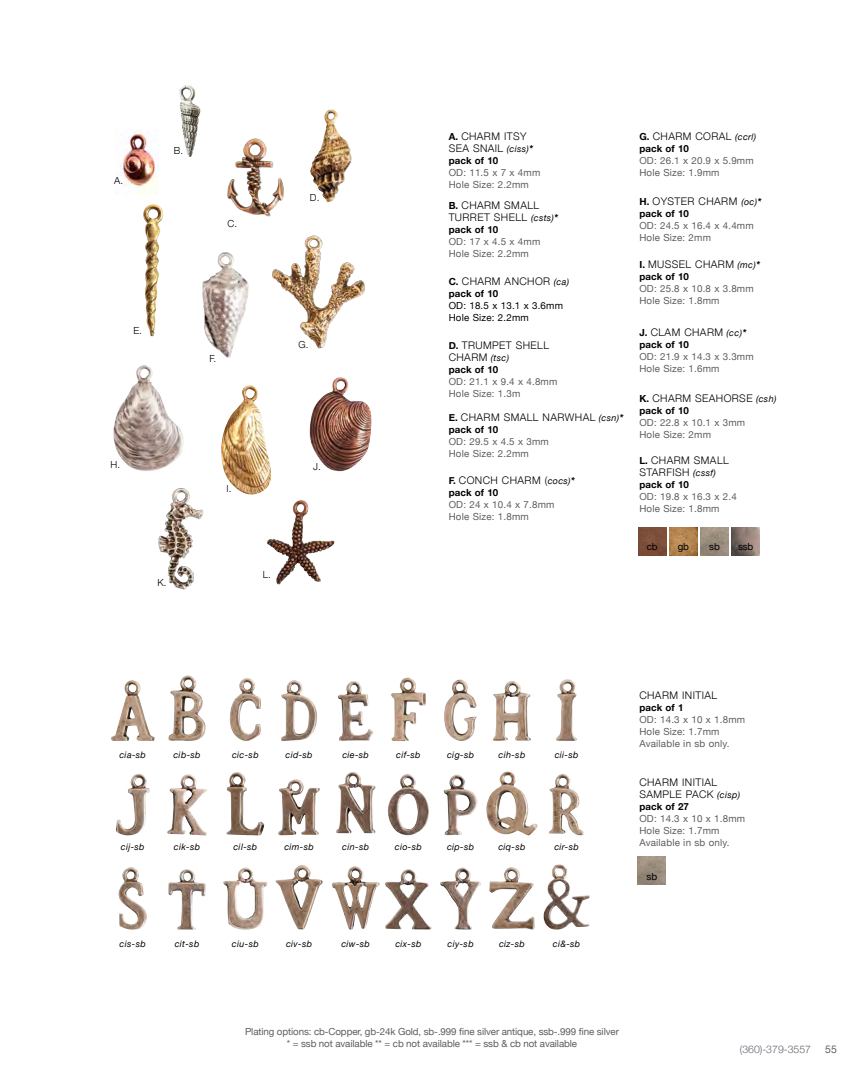
<style>
.page{position:relative;width:864px;height:1080px;background:#fff}
.page>*{position:absolute;margin:0;border:0;box-sizing:border-box;transform-origin:0 0}
.t1{font:300 10.5px/12px "Helvetica Neue";letter-spacing:.04em;color:#000}
.t2{font:300 10.5px "Helvetica Neue";color:#5f656d}
.t3{font:10.5px "Helvetica Neue";color:#5f656d}
.t4{font:9.75px/12px "Helvetica Neue";letter-spacing:.02em;color:#5d5d60}
.t5{font:9.75px/12px "Helvetica Neue";letter-spacing:-.01em;color:#5d5d60;text-align:center}
.t6{font:700 9.75px "Helvetica Neue";letter-spacing:.01em;color:#000}
.t7{font:9.75px/12px "Helvetica Neue";letter-spacing:.02em;color:#000}
.t8{font:300 9.75px "Helvetica Neue";color:#000}
.t9{font:italic 9px "Helvetica Neue";letter-spacing:.04em;color:#000}
.s1{font-weight:700;font-size:9.75px}
.s2{font-weight:400;font-style:italic;font-size:9px}
.s3{font-weight:700;font-style:italic;font-size:9.75px}
</style>
<div class="page">
<img style="left:310px;top:109px;width:42px;height:93px">
<img style="left:158px;top:488px;width:46px;height:102px">
<img style="left:267px;top:500px;width:54px;height:84px">
<img style="left:272px;top:235px;width:93px;height:114px">
<img style="left:227px;top:138px;width:57px;height:79px">
<img style="left:114px;top:365px;width:70px;height:106px">
<img style="left:310px;top:377px;width:61px;height:94px">
<img style="left:221px;top:385px;width:50px;height:110px">
<img style="left:202px;top:252px;width:47px;height:106px">
<img style="left:122px;top:133px;width:37px;height:61px">
<img style="left:179px;top:85px;width:21px;height:72px">
<img style="left:143px;top:204px;width:21px;height:133px">
<img style="left:638px;top:528px;width:28px;height:28px">
<img style="left:669px;top:528px;width:28px;height:28px">
<img style="left:701px;top:528px;width:28px;height:28px">
<img style="left:732px;top:528px;width:28px;height:28px">
<img style="left:493px;top:681px;width:38px;height:60px">
<img style="left:556px;top:679px;width:21px;height:62px">
<img style="left:116px;top:774px;width:34px;height:61px">
<img style="left:167px;top:774px;width:40px;height:61px">
<img style="left:226px;top:772px;width:38px;height:63px">
<img style="left:278px;top:779px;width:42px;height:56px">
<img style="left:336px;top:772px;width:40px;height:61px">
<img style="left:388px;top:774px;width:41px;height:61px">
<img style="left:444px;top:775px;width:33px;height:60px">
<img style="left:486px;top:771px;width:52px;height:64px">
<img style="left:549px;top:774px;width:35px;height:61px">
<img style="left:118px;top:867px;width:29px;height:63px">
<img style="left:168px;top:869px;width:38px;height:61px">
<img style="left:543px;top:865px;width:47px;height:65px">
<img style="left:223px;top:867px;width:44px;height:63px">
<img style="left:276px;top:865px;width:47px;height:65px">
<img style="left:332px;top:866px;width:47px;height:64px">
<img style="left:385px;top:869px;width:47px;height:61px">
<img style="left:440px;top:868px;width:41px;height:62px">
<img style="left:489px;top:867px;width:46px;height:63px">
<img style="left:391px;top:678px;width:35px;height:63px">
<img style="left:444px;top:680px;width:33px;height:61px">
<img style="left:111px;top:680px;width:44px;height:61px">
<img style="left:168px;top:675px;width:38px;height:66px">
<img style="left:230px;top:678px;width:31px;height:63px">
<img style="left:281px;top:680px;width:36px;height:61px">
<img style="left:338px;top:681px;width:35px;height:60px">
<img style="left:638px;top:857px;width:28px;height:28px">
<p class="t8" style="left:114px;top:172px;width:10px">A.</p>
<p class="t8" style="left:174px;top:142px;width:11px">B.</p>
<p class="t8" style="left:227px;top:215px;width:11px">C.</p>
<p class="t8" style="left:310px;top:190px;width:11px">D.</p>
<p class="t8" style="left:133px;top:322px;width:10px">E.</p>
<p class="t8" style="left:111px;top:457px;width:11px">H.</p>
<p class="t8" style="left:157px;top:574px;width:11px">K.</p>
<p class="t8" style="left:209px;top:350px;width:8px">F.</p>
<p class="t8" style="left:298px;top:337px;width:12px">G.</p>
<p class="t8" style="left:227px;top:481px;width:6px">I.</p>
<p class="t8" style="left:263px;top:567px;width:10px">L.</p>
<p class="t8" style="left:313px;top:458px;width:9px">J.</p>
<p class="t1" style="left:449px;top:129px;width:86px"><span class="s1">A.</span> CHARM ITSY<br>SEA SNAIL <span class="s2">(ciss)</span><span class="s3">*</span></p>
<p class="t6" style="left:449px;top:153px;width:51px">pack of 10</p>
<p class="t4" style="left:449px;top:167px;width:93px">OD: 11.5 x 7 x 4mm<br>Hole Size: 2.2mm</p>
<p class="t1" style="left:449px;top:199px;width:111px"><span class="s1">B.</span> CHARM SMALL<br>TURRET SHELL <span class="s2">(csts)</span><span class="s3">*</span></p>
<p class="t6" style="left:449px;top:222px;width:51px">pack of 10</p>
<p class="t4" style="left:449px;top:236px;width:93px">OD: 17 x 4.5 x 4mm<br>Hole Size: 2.2mm</p>
<p class="t1" style="left:449px;top:274px;width:122px"><span class="s1">C.</span> CHARM ANCHOR <span class="s2">(ca)</span></p>
<p class="t6" style="left:449px;top:285px;width:51px">pack of 10</p>
<p class="t7" style="left:449px;top:300px;width:116px">OD: 18.5 x 13.1 x 3.6mm<br>Hole Size: 2.2mm</p>
<p class="t1" style="left:449px;top:339px;width:102px"><span class="s1">D.</span> TRUMPET SHELL<br>CHARM <span class="s2">(tsc)</span></p>
<p class="t6" style="left:449px;top:362px;width:51px">pack of 10</p>
<p class="t4" style="left:449px;top:376px;width:110px">OD: 21.1 x 9.4 x 4.8mm<br>Hole Size: 1.3m</p>
<p class="t1" style="left:449px;top:410px;width:176px"><span class="s1">E.</span> CHARM SMALL NARWHAL <span class="s2">(csn)</span><span class="s3">*</span></p>
<p class="t6" style="left:449px;top:422px;width:51px">pack of 10</p>
<p class="t4" style="left:449px;top:436px;width:102px">OD: 29.5 x 4.5 x 3mm<br>Hole Size: 2.2mm</p>
<p class="t1" style="left:449px;top:474px;width:128px"><span class="s1">F.</span> CONCH CHARM (<span class="s2">cocs)</span><span class="s3">*</span></p>
<p class="t6" style="left:449px;top:485px;width:51px">pack of 10</p>
<p class="t4" style="left:449px;top:499px;width:107px">OD: 24 x 10.4 x 7.8mm<br>Hole Size: 1.8mm</p>
<p class="t1" style="left:639px;top:129px;width:118px"><span class="s1">G.</span> CHARM CORAL <span class="s2">(ccrl)</span></p>
<p class="t6" style="left:639px;top:141px;width:51px">pack of 10</p>
<p class="t4" style="left:639px;top:155px;width:116px">OD: 26.1 x 20.9 x 5.9mm<br>Hole Size: 1.9mm</p>
<p class="t1" style="left:639px;top:194px;width:124px"><span class="s1">H.</span> OYSTER CHARM <span class="s2">(oc)</span><span class="s3">*</span></p>
<p class="t6" style="left:639px;top:206px;width:51px">pack of 10</p>
<p class="t4" style="left:639px;top:220px;width:116px">OD: 24.5 x 16.4 x 4.4mm<br>Hole Size: 2mm</p>
<p class="t1" style="left:639px;top:258px;width:122px"><span class="s1">I.</span> MUSSEL CHARM <span class="s2">(mc)</span><span class="s3">*</span></p>
<p class="t6" style="left:639px;top:269px;width:51px">pack of 10</p>
<p class="t4" style="left:639px;top:283px;width:116px">OD: 25.8 x 10.8 x 3.8mm<br>Hole Size: 1.8mm</p>
<p class="t1" style="left:639px;top:325px;width:108px"><span class="s1">J.</span> CLAM CHARM <span class="s2">(cc)</span><span class="s3">*</span></p>
<p class="t6" style="left:639px;top:337px;width:51px">pack of 10</p>
<p class="t4" style="left:639px;top:351px;width:116px">OD: 21.9 x 14.3 x 3.3mm<br>Hole Size: 1.6mm</p>
<p class="t1" style="left:639px;top:392px;width:138px"><span class="s1">K.</span> CHARM SEAHORSE <span class="s2">(csh)</span></p>
<p class="t6" style="left:639px;top:403px;width:51px">pack of 10</p>
<p class="t4" style="left:639px;top:417px;width:107px">OD: 22.8 x 10.1 x 3mm<br>Hole Size: 2mm</p>
<p class="t1" style="left:639px;top:454px;width:91px"><span class="s1">L.</span> CHARM SMALL<br>STARFISH <span class="s2">(cssf)</span></p>
<p class="t6" style="left:639px;top:477px;width:51px">pack of 10</p>
<p class="t4" style="left:639px;top:491px;width:99px">OD: 19.8 x 16.3 x 2.4<br>Hole Size: 1.8mm</p>
<p class="t7" style="left:647px;top:542px;width:12px">cb</p>
<p class="t7" style="left:678px;top:542px;width:13px">gb</p>
<p class="t7" style="left:709px;top:542px;width:12px">sb</p>
<p class="t7" style="left:738px;top:542px;width:17px">ssb</p>
<p class="t9" style="left:119px;top:748px;width:28px">cia-sb</p>
<p class="t9" style="left:173px;top:748px;width:29px">cib-sb</p>
<p class="t9" style="left:232px;top:748px;width:28px">cic-sb</p>
<p class="t9" style="left:286px;top:748px;width:29px">cid-sb</p>
<p class="t9" style="left:342px;top:748px;width:28px">cie-sb</p>
<p class="t9" style="left:396px;top:748px;width:26px">cif-sb</p>
<p class="t9" style="left:447px;top:748px;width:28px">cig-sb</p>
<p class="t9" style="left:499px;top:748px;width:28px">cih-sb</p>
<p class="t9" style="left:555px;top:748px;width:25px">cii-sb</p>
<p class="t9" style="left:121px;top:841px;width:25px">cij-sb</p>
<p class="t9" style="left:174px;top:841px;width:28px">cik-sb</p>
<p class="t9" style="left:233px;top:841px;width:25px">cil-sb</p>
<p class="t9" style="left:284px;top:841px;width:31px">cim-sb</p>
<p class="t9" style="left:342px;top:841px;width:28px">cin-sb</p>
<p class="t9" style="left:395px;top:841px;width:28px">cio-sb</p>
<p class="t9" style="left:447px;top:841px;width:29px">cip-sb</p>
<p class="t9" style="left:498px;top:841px;width:29px">ciq-sb</p>
<p class="t9" style="left:554px;top:841px;width:26px">cir-sb</p>
<p class="t9" style="left:120px;top:937px;width:28px">cis-sb</p>
<p class="t9" style="left:175px;top:937px;width:26px">cit-sb</p>
<p class="t9" style="left:232px;top:937px;width:28px">ciu-sb</p>
<p class="t9" style="left:286px;top:937px;width:28px">civ-sb</p>
<p class="t9" style="left:341px;top:937px;width:30px">ciw-sb</p>
<p class="t9" style="left:395px;top:937px;width:28px">cix-sb</p>
<p class="t9" style="left:448px;top:937px;width:28px">ciy-sb</p>
<p class="t9" style="left:499px;top:937px;width:27px">ciz-sb</p>
<p class="t9" style="left:553px;top:937px;width:29px">ci&amp;-sb</p>
<p class="t1" style="left:639px;top:689px;width:79px">CHARM INITIAL</p>
<p class="t6" style="left:639px;top:700px;width:46px">pack of 1</p>
<p class="t4" style="left:639px;top:714px;width:107px">OD: 14.3 x 10 x 1.8mm<br>Hole Size: 1.7mm<br>Available in sb only.</p>
<p class="t1" style="left:639px;top:776px;width:102px">CHARM INITIAL<br>SAMPLE PACK <span class="s2">(cisp)</span></p>
<p class="t6" style="left:639px;top:799px;width:51px">pack of 27</p>
<p class="t4" style="left:639px;top:813px;width:107px">OD: 14.3 x 10 x 1.8mm<br>Hole Size: 1.7mm<br>Available in sb only.</p>
<p class="t7" style="left:647px;top:871px;width:12px">sb</p>
<p class="t5" style="left:245px;top:1026px;width:375px">Plating options: cb-Copper, gb-24k Gold, sb-.999 fine silver antique, ssb-.999 fine silver * = ssb not available ** = cb not available *** = ssb &amp; cb not available</p>
<p class="t2" style="left:740px;top:1041px;width:73px">(360)-379-3557</p>
<p class="t3" style="left:825px;top:1042px;width:13px">55</p>
</div>
